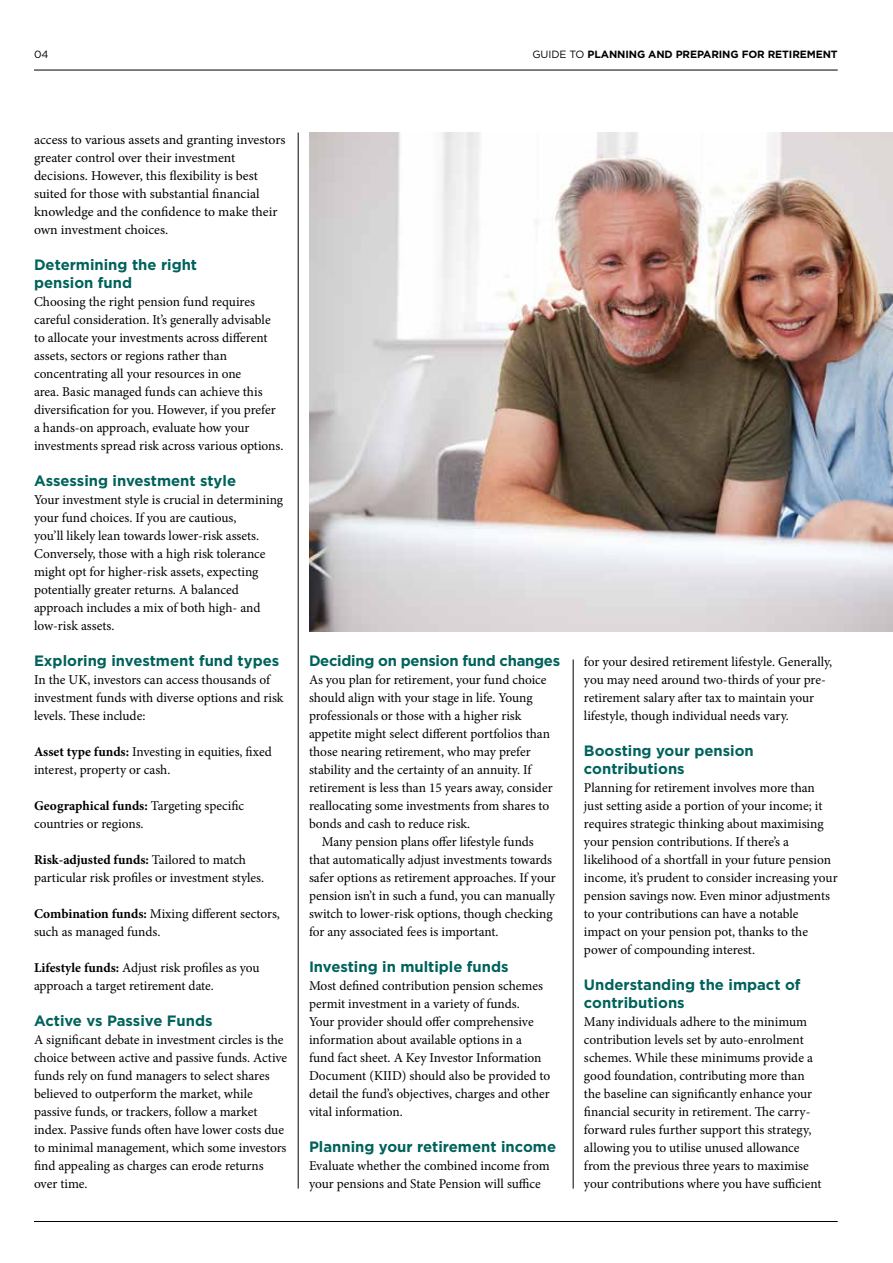
<style>
.page{position:relative;width:893px;height:1263px;background:#fff}
.page>*{position:absolute;margin:0;border:0;box-sizing:border-box;transform-origin:0 0}
.t1{font:700 15px/18px "Gotham HTF";color:#00625b}
.t2{font:700 15px "Gotham HTF";letter-spacing:-.02em;color:#00625b}
.t3{font:13.5px/18px "Minion Pro";letter-spacing:-.005em;color:#000}
.t4{font:700 10.5px "Gotham HTF";letter-spacing:-.01em;color:#000}
.t5{font:10.5px "Gotham HTF";color:#000}
.s1{font-weight:400}
.s2{font-weight:700}
</style>
<div class="page">
<hr style="left:34px;top:1221px;width:804px;height:1px;background:#000">
<hr style="left:34px;top:70px;width:804px;height:1px;background:#000">
<img style="left:309px;top:133px;width:584px;height:498px">
<hr style="left:573px;top:659px;width:1px;height:529px;background:#000">
<hr style="left:298px;top:133px;width:1px;height:1055px;background:#000">
<p class="t5" style="left:34px;top:49px;width:16px">04</p>
<p class="t4" style="left:532px;top:48px;width:307px"><span class="s1">GUIDE TO</span> PLANNING AND PREPARING FOR RETIREMENT</p>
<p class="t3" style="left:34px;top:131px;width:253px">access to various assets and granting investors greater control over their investment decisions. However, this flexibility is best suited for those with substantial financial knowledge and the confidence to make their own investment choices.</p>
<p class="t1" style="left:34px;top:255px;width:165px">Determining the right pension fund</p>
<p class="t3" style="left:34px;top:293px;width:251px">Choosing the right pension fund requires careful consideration. It’s generally advisable to allocate your investments across different assets, sectors or regions rather than concentrating all your resources in one<br>area. Basic managed funds can achieve this diversification for you. However, if you prefer a hands-on approach, evaluate how your investments spread risk across various options.</p>
<p class="t1" style="left:34px;top:471px;width:204px">Assessing investment style</p>
<p class="t3" style="left:34px;top:491px;width:251px">Your investment style is crucial in determining your fund choices. If you are cautious,<br>you’ll likely lean towards lower-risk assets.<br>Conversely, those with a high risk tolerance might opt for higher-risk assets, expecting potentially greater returns. A balanced approach includes a mix of both high- and low-risk assets.</p>
<p class="t1" style="left:34px;top:651px;width:247px">Exploring investment fund types</p>
<p class="t3" style="left:34px;top:671px;width:251px">In the UK, investors can access thousands of investment funds with diverse options and risk levels. These include:</p>
<p class="t3" style="left:34px;top:743px;width:239px"><span class="s2">Asset type funds:</span> Investing in equities, fixed interest, property or cash.</p>
<p class="t3" style="left:34px;top:797px;width:212px"><span class="s2">Geographical funds:</span> Targeting specific countries or regions.</p>
<p class="t3" style="left:34px;top:851px;width:232px"><span class="s2">Risk-adjusted funds:</span> Tailored to match particular risk profiles or investment styles.</p>
<p class="t3" style="left:34px;top:905px;width:247px"><span class="s2">Combination funds:</span> Mixing different sectors, such as managed funds.</p>
<p class="t3" style="left:34px;top:959px;width:227px"><span class="s2">Lifestyle funds:</span> Adjust risk profiles as you approach a target retirement date.</p>
<p class="t1" style="left:34px;top:1011px;width:180px">Active vs Passive Funds</p>
<p class="t3" style="left:34px;top:1031px;width:255px">A significant debate in investment circles is the choice between active and passive funds. Active funds rely on fund managers to select shares believed to outperform the market, while passive funds, or trackers, follow a market index. Passive funds often have lower costs due to minimal management, which some investors find appealing as charges can erode returns over time.</p>
<p class="t2" style="left:309px;top:652px;width:253px">Deciding on pension fund changes</p>
<p class="t3" style="left:309px;top:671px;width:245px">As you plan for retirement, your fund choice should align with your stage in life. Young professionals or those with a higher risk appetite might select different portfolios than those nearing retirement, who may prefer stability and the certainty of an annuity. If retirement is less than 15 years away, consider reallocating some investments from shares to bonds and cash to reduce risk.</p>
<p class="t3" style="left:309px;top:833px;width:248px;text-indent:13px">Many pension plans offer lifestyle funds that automatically adjust investments towards safer options as retirement approaches. If your pension isn’t in such a fund, you can manually switch to lower-risk options, though checking for any associated fees is important.</p>
<p class="t1" style="left:309px;top:957px;width:201px">Investing in multiple funds</p>
<p class="t3" style="left:309px;top:977px;width:243px">Most defined contribution pension schemes permit investment in a variety of funds.<br>Your provider should offer comprehensive information about available options in a fund fact sheet. A Key Investor Information Document (KIID) should also be provided to detail the fund’s objectives, charges and other vital information.</p>
<p class="t1" style="left:309px;top:1137px;width:249px">Planning your retirement income</p>
<p class="t3" style="left:309px;top:1157px;width:242px">Evaluate whether the combined income from your pensions and State Pension will suffice</p>
<p class="t3" style="left:584px;top:653px;width:250px">for your desired retirement lifestyle. Generally, you may need around two-thirds of your pre&shy;retirement salary after tax to maintain your lifestyle, though individual needs vary.</p>
<p class="t1" style="left:584px;top:741px;width:171px">Boosting your pension contributions</p>
<p class="t3" style="left:584px;top:779px;width:255px">Planning for retirement involves more than<br>just setting aside a portion of your income; it requires strategic thinking about maximising your pension contributions. If there’s a likelihood of a shortfall in your future pension income, it’s prudent to consider increasing your pension savings now. Even minor adjustments to your contributions can have a notable impact on your pension pot, thanks to the power of compounding interest.</p>
<p class="t1" style="left:584px;top:975px;width:218px">Understanding the impact of contributions</p>
<p class="t3" style="left:584px;top:1013px;width:239px">Many individuals adhere to the minimum contribution levels set by auto-enrolment schemes. While these minimums provide a good foundation, contributing more than the baseline can significantly enhance your financial security in retirement. The carry&shy;forward rules further support this strategy, allowing you to utilise unused allowance from the previous three years to maximise your contributions where you have sufficient</p>
</div>
